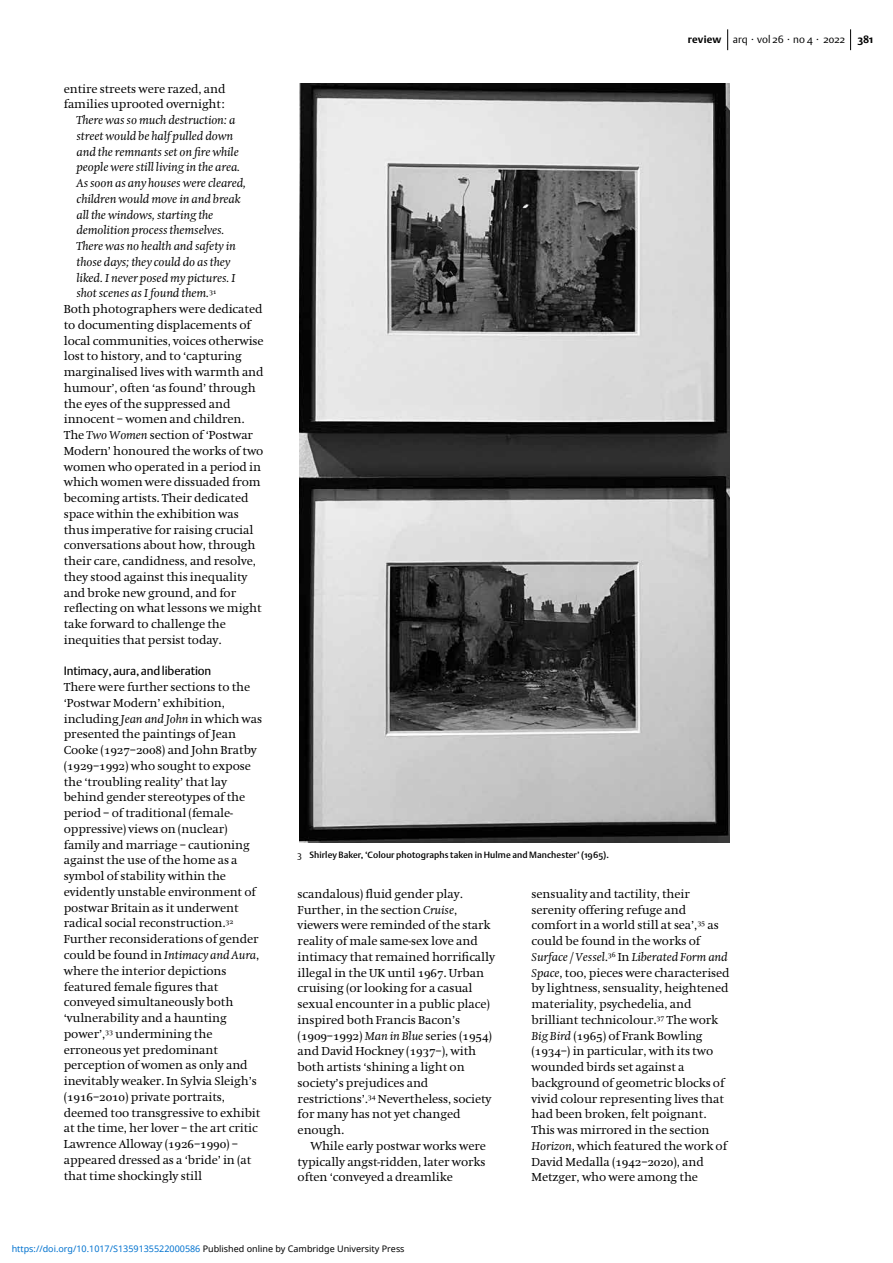
<style>
.page{position:relative;width:893px;height:1263px;background:#fff}
.page>*{position:absolute;margin:0;border:0;box-sizing:border-box;transform-origin:0 0}
.t1{font:12px/15.8px "Hollander";letter-spacing:-.01em;color:#000}
.t2{font:italic 12px "Hollander";letter-spacing:-.01em;color:#000}
.t3{font:12px "Hollander SC";letter-spacing:-.01em;color:#000}
.t4{font:12px "DTL Argo ST";letter-spacing:-.01em;color:#000}
.t5{font:10.5px "DTL Argo ST Light";color:#000}
.t6{font:9px "Noto Sans";color:#0172cf}
.t7{font:9px "DTL Argo ST Medium";letter-spacing:.01em;color:#000}
.s1{font-style:italic}
.s2{font-family:"Hollander SC"}
.s3{font-family:"DTL Argo ST";font-weight:700}
.s4{font-family:"DTL Argo ST Light"}
.s5{font-family:"Hollander"}
.s6{font-family:"Hollander";font-style:italic}
.s7{color:#000}
</style>
<div class="page">
<svg style="left:727px;top:29px;width:1px;height:21px"></svg>
<svg style="left:850px;top:29px;width:1px;height:21px"></svg>
<img style="left:300px;top:84px;width:429px;height:758px">
<p class="t1" style="left:64px;top:81px;width:163px">entire streets were razed, and families uprooted overnight:</p>
<p class="t2" style="left:77px;top:114px;width:160px">There was so much destruction: a</p>
<p class="t2" style="left:77px;top:129px;width:158px">street would be half pulled down</p>
<p class="t2" style="left:77px;top:145px;width:164px">and the remnants set on fire while</p>
<p class="t2" style="left:77px;top:161px;width:165px">people were still living in the area.</p>
<p class="t2" style="left:77px;top:177px;width:171px">As soon as any houses were cleared,</p>
<p class="t2" style="left:77px;top:192px;width:166px">children would move in and break</p>
<p class="t2" style="left:77px;top:208px;width:138px">all the windows, starting the</p>
<p class="t2" style="left:77px;top:224px;width:150px">demolition process themselves.</p>
<p class="t2" style="left:77px;top:240px;width:161px">There was no health and safety in</p>
<p class="t2" style="left:77px;top:255px;width:155px">those days; they could do as they</p>
<p class="t2" style="left:77px;top:271px;width:161px">liked. I never posed my pictures. I</p>
<p class="t2" style="left:77px;top:287px;width:142px">shot scenes as I found them.<sup>31</sup></p>
<p class="t1" style="left:64px;top:301px;width:200px">Both photographers were dedicated</p>
<p class="t1" style="left:64px;top:317px;width:189px">to documenting displacements of</p>
<p class="t1" style="left:64px;top:333px;width:201px">local communities, voices otherwise</p>
<p class="t1" style="left:64px;top:349px;width:180px">lost to history, and to ‘capturing</p>
<p class="t1" style="left:64px;top:364px;width:201px">marginalised lives with warmth and</p>
<p class="t1" style="left:64px;top:380px;width:193px">humour’, often ‘as found’ through</p>
<p class="t1" style="left:64px;top:396px;width:168px">the eyes of the suppressed and</p>
<p class="t1" style="left:64px;top:412px;width:182px">innocent – women and children.</p>
<p class="t1" style="left:64px;top:427px;width:191px">The <span class="s1">Two Women</span> section of ‘Postwar</p>
<p class="t1" style="left:64px;top:443px;width:201px">Modern’ honoured the works of two</p>
<p class="t1" style="left:64px;top:459px;width:199px">women who operated in a period in</p>
<p class="t1" style="left:64px;top:475px;width:198px">which women were dissuaded from</p>
<p class="t1" style="left:64px;top:490px;width:186px">becoming artists. Their dedicated</p>
<p class="t1" style="left:64px;top:506px;width:176px">space within the exhibition was</p>
<p class="t1" style="left:64px;top:522px;width:191px">thus imperative for raising crucial</p>
<p class="t1" style="left:64px;top:538px;width:193px">conversations about how, through</p>
<p class="t1" style="left:64px;top:553px;width:194px">their care, candidness, and resolve,</p>
<p class="t1" style="left:64px;top:569px;width:185px">they stood against this inequality</p>
<p class="t1" style="left:64px;top:585px;width:174px">and broke new ground, and for</p>
<p class="t1" style="left:64px;top:601px;width:199px">reflecting on what lessons we might</p>
<p class="t1" style="left:64px;top:616px;width:164px">take forward to challenge the</p>
<p class="t1" style="left:64px;top:632px;width:159px">inequities that persist today.</p>
<p class="t4" style="left:64px;top:664px;width:149px">Intimacy, aura, and liberation</p>
<p class="t1" style="left:64px;top:679px;width:200px">There were further sections to the ‘Postwar Modern’ exhibition, including <span class="s1">Jean and John</span> in which was presented the paintings of Jean<br>Cooke (<span class="s2">1927</span>–<span class="s2">2008</span>) and John Bratby (<span class="s2">1929</span>–<span class="s2">1992</span>) who sought to expose the ‘troubling reality’ that lay behind gender stereotypes of the period – of traditional (female&shy;oppressive) views on (nuclear) family and marriage – cautioning against the use of the home as a symbol of stability within the evidently unstable environment of postwar Britain as it underwent radical social reconstruction.<sup>32<br></sup>Further reconsiderations of gender could be found in <span class="s1">Intimacy and Aura</span>, where the interior depictions featured female figures that conveyed simultaneously both ‘vulnerability and a haunting power’,<sup>33</sup> undermining the erroneous yet predominant perception of women as only and inevitably weaker. In Sylvia Sleigh’s (<span class="s2">1916</span>–<span class="s2">2010</span>) private portraits, deemed too transgressive to exhibit at the time, her lover – the art critic<br>Lawrence Alloway (<span class="s2">1926</span>–<span class="s2">1990</span>) – appeared dressed as a ‘bride’ in (at that time shockingly still</p>
<p class="t5" style="left:688px;top:33px;width:187px"><span class="s3">review</span> arq . vol 26 . no 4 . 2022 <span class="s3">381</span></p>
<p class="t7" style="left:298px;top:849px;width:313px"><span class="s4">3</span> Shirley Baker, ‘Colour photographs taken in Hulme and Manchester’ (1965).</p>
<p class="t1" style="left:298px;top:886px;width:199px">scandalous) fluid gender play.<br>Further, in the section <span class="s1">Cruise</span>, viewers were reminded of the stark reality of male same-sex love and intimacy that remained horrifically illegal in the UK until <span class="s2">1967</span>. Urban cruising (or looking for a casual sexual encounter in a public place) inspired both Francis Bacon’s</p>
<p class="t3" style="left:298px;top:1029px;width:196px"><span class="s5">(</span>1909<span class="s5">–</span>1992<span class="s5">)</span> <span class="s6">Man in Blue</span> <span class="s5">series (</span>1954<span class="s5">)</span></p>
<p class="t1" style="left:298px;top:1043px;width:195px">and David Hockney (<span class="s2">1937</span>–), with both artists ‘shining a light on society’s prejudices and restrictions’.<sup>34</sup> Nevertheless, society for many has not yet changed enough.</p>
<p class="t1" style="left:298px;top:1138px;width:190px;text-align:justify;text-indent:13px">While early postwar works were typically angst-ridden, later works often ‘conveyed a dreamlike</p>
<p class="t1" style="left:531px;top:886px;width:200px">sensuality and tactility, their serenity offering refuge and comfort in a world still at sea’,<sup>35</sup> as could be found in the works of <span class="s1">Surface / Vessel</span>.<sup>36</sup> In <span class="s1">Liberated Form and Space</span>, too, pieces were characterised by lightness, sensuality, heightened materiality, psychedelia, and brilliant technicolour.<sup>37</sup> The work <span class="s1">Big Bird</span> (<span class="s2">1965</span>) of Frank Bowling (<span class="s2">1934</span>–) in particular, with its two wounded birds set against a background of geometric blocks of vivid colour representing lives that had been broken, felt poignant.<br>This was mirrored in the section <span class="s1">Horizon</span>, which featured the work of David Medalla (<span class="s2">1942</span>–<span class="s2">2020</span>), and Metzger, who were among the</p>
<p class="t6" style="left:12px;top:1243px;width:394px">https://doi.org/10.1017/S1359135522000586 <span class="s7">Published online by Cambridge University Press</span></p>
</div>
